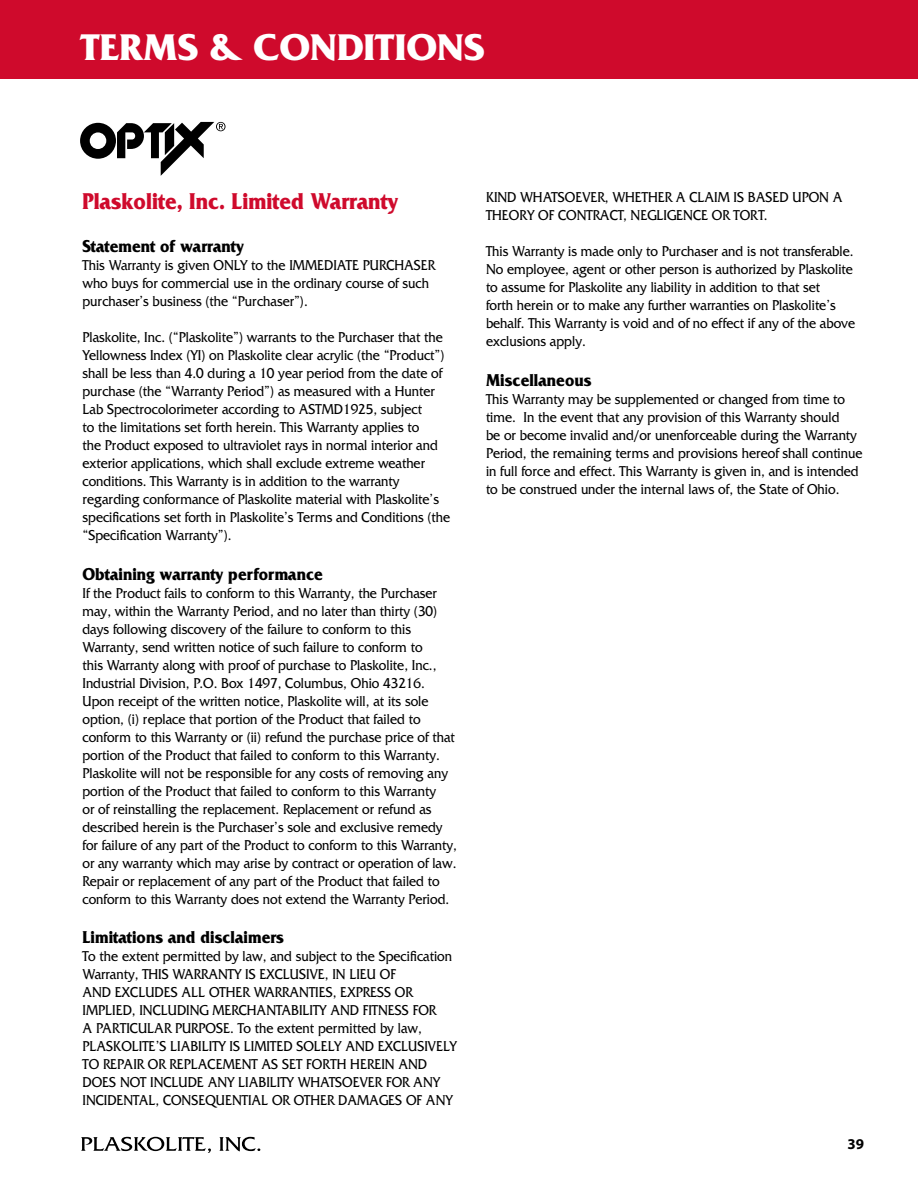
<style>
.page{position:relative;width:918px;height:1188px;background:#fff}
.page>*{position:absolute;margin:0;border:0;box-sizing:border-box;transform-origin:0 0}
.t1{font:700 39px "Friz Quadrata";color:#fff}
.t2{font:700 24px "Friz Quadrata";color:#cf0a2c;scale:.9 1}
.t3{font:700 18px "Friz Quadrata";color:#000;scale:.9 1}
.t4{font:15px/18px "Friz Quadrata";color:#000;scale:.9 1}
.t5{font:700 15px "Myriad Pro";color:#000}
</style>
<div class="page">
<svg style="left:81px;top:1137px;width:130px;height:16px"></svg>
<svg style="left:219px;top:1137px;width:41px;height:14px"></svg>
<div style="left:0;top:0;width:918px;height:80px;background:#cf0a2c"></div>
<svg style="left:80px;top:122px;width:146px;height:54px"></svg>
<h1 class="t1" style="left:80px;top:26px;width:406px">TERMS &amp; CONDITIONS</h1>
<h2 class="t2" style="left:82px;top:188px;width:352px">Plaskolite, Inc. Limited Warranty</h2>
<p class="t3" style="left:82px;top:236px;width:181px">Statement of warranty</p>
<p class="t4" style="left:82px;top:256px;width:393px">This Warranty is given ONLY to the IMMEDIATE PURCHASER who buys for commercial use in the ordinary course of such purchaser’s business (the “Purchaser”).</p>
<p class="t4" style="left:82px;top:328px;width:410px">Plaskolite, Inc. (“Plaskolite”) warrants to the Purchaser that the Yellowness Index (YI) on Plaskolite clear acrylic (the “Product”) shall be less than 4.0 during a 10 year period from the date of purchase (the “Warranty Period”) as measured with a Hunter Lab Spectrocolorimeter according to ASTMD1925, subject<br>to the limitations set forth herein. This Warranty applies to<br>the Product exposed to ultraviolet rays in normal interior and exterior applications, which shall exclude extreme weather conditions. This Warranty is in addition to the warranty regarding conformance of Plaskolite material with Plaskolite’s specifications set forth in Plaskolite’s Terms and Conditions (the “Specification Warranty”).</p>
<p class="t3" style="left:82px;top:564px;width:269px">Obtaining warranty performance</p>
<p class="t4" style="left:82px;top:584px;width:418px">If the Product fails to conform to this Warranty, the Purchaser may, within the Warranty Period, and no later than thirty (30) days following discovery of the failure to conform to this Warranty, send written notice of such failure to conform to<br>this Warranty along with proof of purchase to Plaskolite, Inc., Industrial Division, P.O. Box 1497, Columbus, Ohio 43216.<br>Upon receipt of the written notice, Plaskolite will, at its sole option, (i) replace that portion of the Product that failed to conform to this Warranty or (ii) refund the purchase price of that portion of the Product that failed to conform to this Warranty.<br>Plaskolite will not be responsible for any costs of removing any portion of the Product that failed to conform to this Warranty<br>or of reinstalling the replacement. Replacement or refund as described herein is the Purchaser’s sole and exclusive remedy for failure of any part of the Product to conform to this Warranty, or any warranty which may arise by contract or operation of law.<br>Repair or replacement of any part of the Product that failed to conform to this Warranty does not extend the Warranty Period.</p>
<p class="t3" style="left:82px;top:928px;width:225px">Limitations and disclaimers</p>
<p class="t4" style="left:82px;top:948px;width:417px">To the extent permitted by law, and subject to the Specification Warranty, THIS WARRANTY IS EXCLUSIVE, IN LIEU OF<br>AND EXCLUDES ALL OTHER WARRANTIES, EXPRESS OR IMPLIED, INCLUDING MERCHANTABILITY AND FITNESS FOR<br>A PARTICULAR PURPOSE. To the extent permitted by law, PLASKOLITE’S LIABILITY IS LIMITED SOLELY AND EXCLUSIVELY TO REPAIR OR REPLACEMENT AS SET FORTH HEREIN AND DOES NOT INCLUDE ANY LIABILITY WHATSOEVER FOR ANY INCIDENTAL, CONSEQUENTIAL OR OTHER DAMAGES OF ANY</p>
<p class="t4" style="left:486px;top:188px;width:398px">KIND WHATSOEVER, WHETHER A CLAIM IS BASED UPON A<br>THEORY OF CONTRACT, NEGLIGENCE OR TORT.</p>
<p class="t4" style="left:486px;top:242px;width:412px">This Warranty is made only to Purchaser and is not transferable.<br>No employee, agent or other person is authorized by Plaskolite to assume for Plaskolite any liability in addition to that set<br>forth herein or to make any further warranties on Plaskolite’s behalf. This Warranty is void and of no effect if any of the above exclusions apply.</p>
<p class="t3" style="left:486px;top:370px;width:119px">Miscellaneous</p>
<p class="t4" style="left:486px;top:390px;width:420px">This Warranty may be supplemented or changed from time to time. In the event that any provision of this Warranty should<br>be or become invalid and/or unenforceable during the Warranty Period, the remaining terms and provisions hereof shall continue in full force and effect. This Warranty is given in, and is intended to be construed under the internal laws of, the State of Ohio.</p>
<p class="t5" style="left:847px;top:1134px;width:18px">39</p>
</div>
